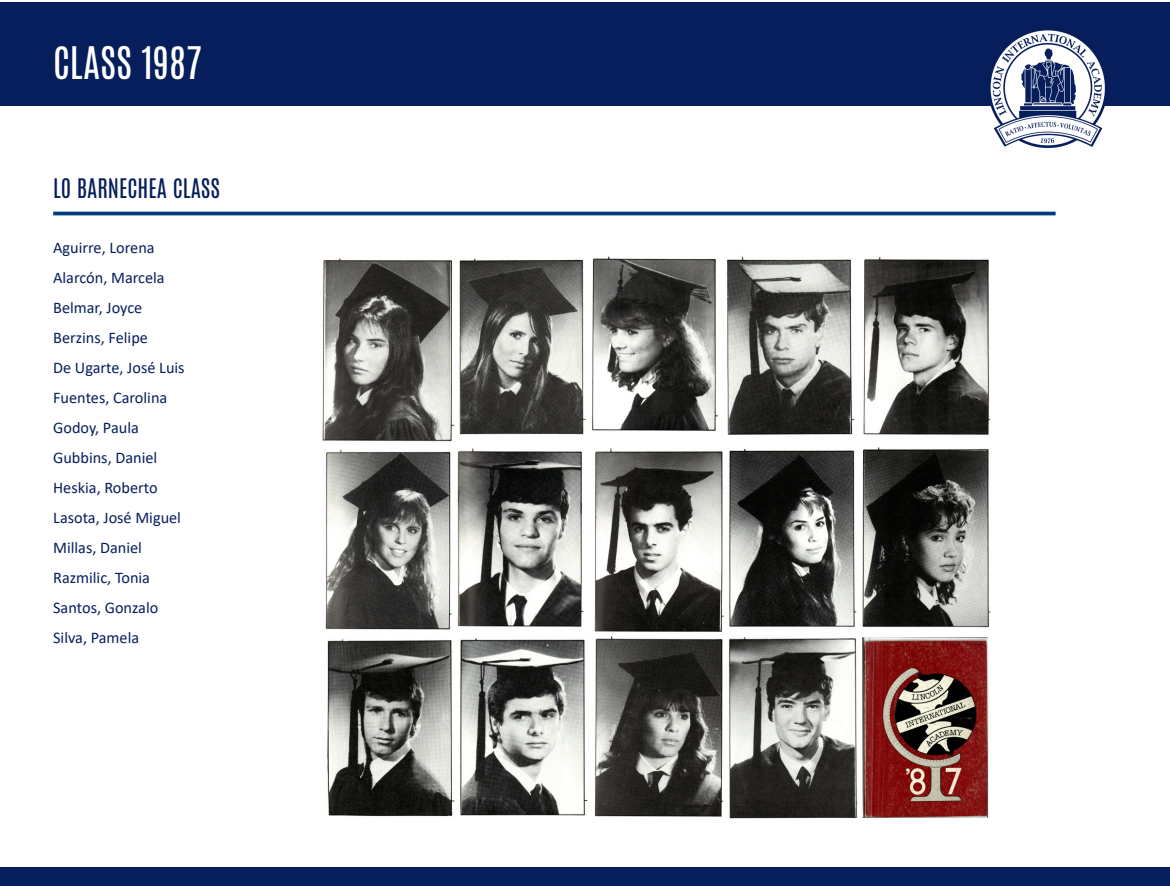
<style>
.page{position:relative;width:1170px;height:886px;background:#fff}
.page>*{position:absolute;margin:0;border:0;box-sizing:border-box;transform-origin:0 0}
.t1{font:37.5px "Antonio";color:#fff}
.t2{font:22.5px "Antonio";color:#061f5c}
.t3{font:16.25px "Calibri";color:#061f5c}
</style>
<div class="page">
<div style="left:0;top:2px;width:1169px;height:104px;background:#061f5c"></div>
<div style="left:0;top:867px;width:1169px;height:19px;background:#061f5c"></div>
<img style="left:988px;top:27px;width:120px;height:122px">
<hr style="left:53px;top:212px;width:1002px;height:3px;background:#013d7d">
<img style="left:322px;top:256px;width:668px;height:563px">
<p class="t1" style="left:53px;top:36px;width:151px">CLASS 1987</p>
<h2 class="t2" style="left:53px;top:171px;width:168px">LO BARNECHEA CLASS</h2>
<p class="t3" style="left:53px;top:236px;width:103px">Aguirre, Lorena</p>
<p class="t3" style="left:53px;top:266px;width:113px">Alarcón, Marcela</p>
<p class="t3" style="left:53px;top:296px;width:91px">Belmar, Joyce</p>
<p class="t3" style="left:53px;top:326px;width:96px">Berzins, Felipe</p>
<p class="t3" style="left:53px;top:356px;width:133px">De Ugarte, José Luis</p>
<p class="t3" style="left:53px;top:386px;width:116px">Fuentes, Carolina</p>
<p class="t3" style="left:53px;top:416px;width:87px">Godoy, Paula</p>
<p class="t3" style="left:53px;top:446px;width:106px">Gubbins, Daniel</p>
<p class="t3" style="left:53px;top:476px;width:106px">Heskia, Roberto</p>
<p class="t3" style="left:53px;top:506px;width:129px">Lasota, José Miguel</p>
<p class="t3" style="left:53px;top:536px;width:90px">Millas, Daniel</p>
<p class="t3" style="left:53px;top:566px;width:98px">Razmilic, Tonia</p>
<p class="t3" style="left:53px;top:596px;width:107px">Santos, Gonzalo</p>
<p class="t3" style="left:53px;top:626px;width:87px">Silva, Pamela</p>
</div>
